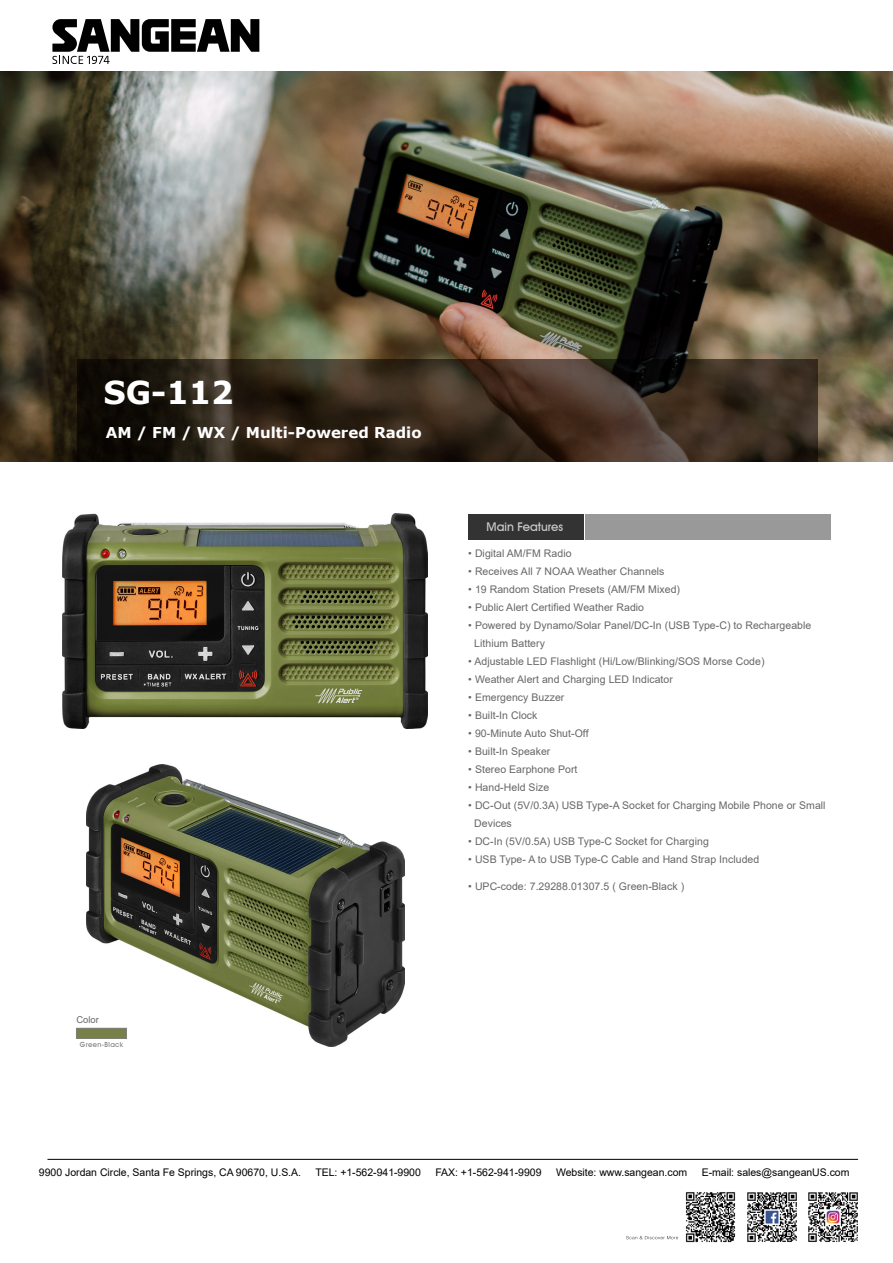
<style>
.page{position:relative;width:893px;height:1263px;background:#fff}
.page>*{position:absolute;margin:0;border:0;box-sizing:border-box;transform-origin:0 0}
.t1{font:700 31.5px "Verdana";color:#fff}
.t2{font:700 15px "Verdana";color:#fff}
.t3{font:500 12px "Avant Garde IT Cby BT";color:#ccc}
.t4{font:10.5px/18px "Arial";letter-spacing:.005em;color:#666}
.t5{font:10.5px "Arial";color:#000}
.t6{font:9.45px "Arial";color:#666}
.t7{font:500 7.05px "Avant Garde IT Cby BT";letter-spacing:.05em;color:#7f7f7f}
</style>
<div class="page">
<img style="left:0;top:72px;width:893px;height:389px">
<svg style="left:77px;top:359px;width:741px;height:102px;background:#34271b"></svg>
<img style="left:747px;top:1192px;width:50px;height:50px">
<img style="left:808px;top:1192px;width:50px;height:50px">
<svg style="left:626px;top:1236px;width:52px;height:3px"></svg>
<img style="left:685px;top:1192px;width:51px;height:51px">
<img style="left:86px;top:764px;width:318px;height:283px">
<img style="left:63px;top:514px;width:364px;height:215px">
<div style="left:76px;top:1028px;width:50px;height:10px;background:#778147"></div>
<div style="left:76px;top:1028px;width:51px;height:11px;border:1px solid #7f7f7f"></div>
<hr style="left:47px;top:1159px;width:811px;height:1px;background:#000">
<svg style="left:52px;top:19px;width:207px;height:45px"></svg>
<div style="left:469px;top:514px;width:115px;height:25px;background:#333"></div>
<div style="left:585px;top:514px;width:246px;height:25px;background:#999"></div>
<h1 class="t1" style="left:103px;top:370px;width:132px">SG-112</h1>
<h2 class="t2" style="left:106px;top:422px;width:317px">AM / FM / WX / Multi-Powered Radio</h2>
<p class="t3" style="left:487px;top:519px;width:78px">Main Features</p>
<p class="t4" style="left:468px;top:545px;width:105px">• Digital AM/FM Radio</p>
<p class="t4" style="left:468px;top:563px;width:198px">• Receives All 7 NOAA Weather Channels</p>
<p class="t4" style="left:468px;top:581px;width:213px">• 19 Random Station Presets (AM/FM Mixed)</p>
<p class="t4" style="left:468px;top:599px;width:177px">• Public Alert Certified Weather Radio</p>
<p class="t4" style="left:474px;top:617px;width:339px;text-indent:-6px">• Powered by Dynamo/Solar Panel/DC-In (USB Type-C) to Rechargeable<br>Lithium Battery</p>
<p class="t4" style="left:468px;top:653px;width:298px">• Adjustable LED Flashlight (Hi/Low/Blinking/SOS Morse Code)</p>
<p class="t4" style="left:468px;top:671px;width:206px">• Weather Alert and Charging LED Indicator</p>
<p class="t4" style="left:468px;top:689px;width:98px">• Emergency Buzzer</p>
<p class="t4" style="left:468px;top:707px;width:71px">• Built-In Clock</p>
<p class="t4" style="left:468px;top:725px;width:122px">• 90-Minute Auto Shut-Off</p>
<p class="t4" style="left:468px;top:743px;width:84px">• Built-In Speaker</p>
<p class="t4" style="left:468px;top:761px;width:111px">• Stereo Earphone Port</p>
<p class="t4" style="left:468px;top:779px;width:82px">• Hand-Held Size</p>
<p class="t4" style="left:474px;top:797px;width:353px;text-indent:-6px">• DC-Out (5V/0.3A) USB Type-A Socket for Charging Mobile Phone or Small<br>Devices</p>
<p class="t4" style="left:468px;top:833px;width:242px">• DC-In (5V/0.5A) USB Type-C Socket for Charging</p>
<p class="t4" style="left:468px;top:851px;width:293px">• USB Type- A to USB Type-C Cable and Hand Strap Included</p>
<p class="t4" style="left:468px;top:878px;width:217px">• UPC-code: 7.29288.01307.5 ( Green-Black )</p>
<p class="t6" style="left:76px;top:1013px;width:24px">Color</p>
<p class="t7" style="left:80px;top:1040px;width:45px">Green-Black</p>
<p class="t5" style="left:39px;top:1165px;width:264px">9900 Jordan Circle, Santa Fe Springs, CA 90670, U.S.A.</p>
<p class="t5" style="left:315px;top:1165px;width:107px">TEL: +1-562-941-9900</p>
<p class="t5" style="left:435px;top:1165px;width:108px">FAX: +1-562-941-9909</p>
<p class="t5" style="left:556px;top:1165px;width:133px">Website: www.sangean.com</p>
<p class="t5" style="left:702px;top:1165px;width:149px">E-mail: sales@sangeanUS.com</p>
</div>
